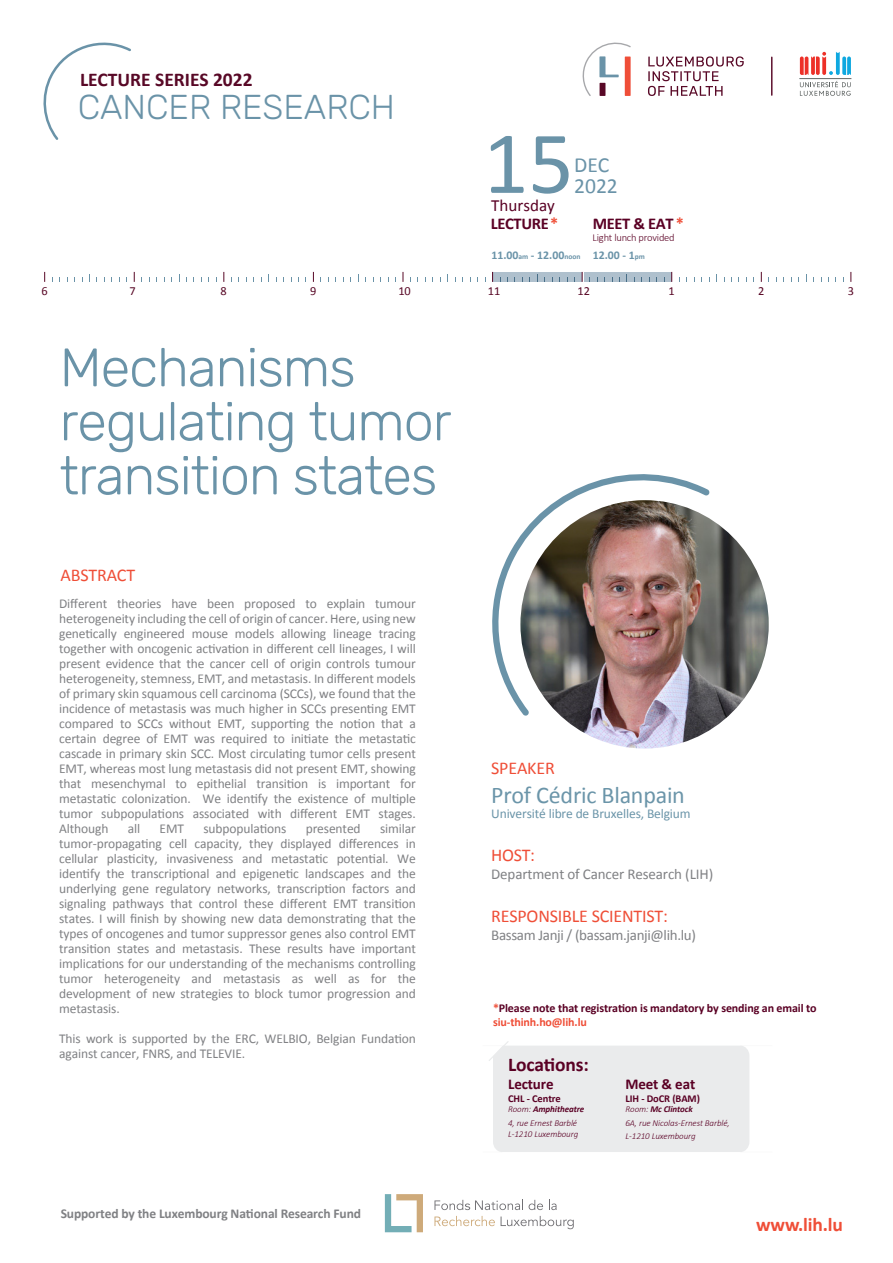
<style>
.page{position:relative;width:893px;height:1263px;background:#fff}
.page>*{position:absolute;margin:0;border:0;box-sizing:border-box;transform-origin:0 0}
.t1{font:89.4px "Calibri";color:#6a93a8}
.t2{font:300 54.15px/54px "Rubik";letter-spacing:-.02em;color:#6a93a8}
.t3{font:300 34.5px "Rubik";color:#6a93a8}
.t4{font:24px "Calibri";letter-spacing:-.01em;color:#6b95a9}
.t5{font:21.6px/21px "Calibri";color:#6a93a8}
.t6{font:700 19.5px "Calibri";color:#580826}
.t7{font:700 19.5px "Calibri";letter-spacing:-.01em;color:#ef4e37}
.t8{font:700 19.5px "Calibri";letter-spacing:-.01em;color:#5a0024}
.t9{font:18px "Calibri";letter-spacing:-.01em;color:#ef4e37}
.t10{font:17.1px "Calibri";color:#5a0024}
.t11{font:700 16.5px "Calibri";letter-spacing:-.02em;color:#5a0024}
.t12{font:15px "Calibri";letter-spacing:-.01em;color:#808184}
.t13{font:700 15px "Calibri";letter-spacing:-.01em;color:#5a0024}
.t14{font:13.5px/15px "Calibri";letter-spacing:-.01em;color:#808184;text-align:justify}
.t15{font:700 13.5px "Calibri";letter-spacing:-.01em;color:#808184}
.t16{font:13.5px "Calibri";letter-spacing:-.01em;color:#6b95a9}
.t17{font:12.3px "Calibri";color:#580826}
.t18{font:700 12px/13.5px "Calibri";letter-spacing:-.01em;color:#5a0024}
.t19{font:700 11.85px "Calibri";color:#6a93a8}
.t20{font:700 10.5px "Calibri";letter-spacing:-.01em;color:#5a0024}
.t21{font:300 10.5px "Calibri";letter-spacing:-.02em;color:#5a0024}
.t22{font:italic 300 9px/13.5px "Calibri";letter-spacing:-.01em;color:#5a0024}
.s1{color:#ef4e37}
.s2{font-size:7.5px}
.s3{font-weight:700}
</style>
<div class="page">
<svg style="left:434px;top:1200px;width:89px;height:10px"></svg>
<svg style="left:529px;top:1200px;width:14px;height:10px"></svg>
<svg style="left:549px;top:1200px;width:8px;height:10px"></svg>
<svg style="left:434px;top:1216px;width:61px;height:10px"></svg>
<svg style="left:501px;top:1216px;width:73px;height:13px"></svg>
<svg style="left:385px;top:1194px;width:38px;height:38px"></svg>
<svg style="left:492px;top:474px;width:218px;height:242px"></svg>
<hr style="left:799px;top:78px;width:52px;height:1px;background:#616665">
<svg style="left:800px;top:81px;width:51px;height:15px"></svg>
<svg style="left:800px;top:52px;width:51px;height:23px"></svg>
<svg style="left:648px;top:56px;width:96px;height:40px"></svg>
<svg style="left:582px;top:42px;width:49px;height:54px"></svg>
<hr style="left:771px;top:57px;width:1px;height:38px;background:#580826">
<svg style="left:43px;top:42px;width:88px;height:98px"></svg>
<div style="left:492px;top:272px;width:90px;height:10px;background:#afc0cd"></div>
<div style="left:584px;top:272px;width:87px;height:10px;background:#afc0cd"></div>
<img style="left:520px;top:500px;width:249px;height:248px;border-radius:124px">
<div style="left:489px;top:1041px;width:260px;height:111px;background:#eaebec"></div>
<h3 class="t6" style="left:80px;top:66px;width:174px">LECTURE SERIES 2022</h3>
<h3 class="t3" style="left:78px;top:87px;width:319px">CANCER RESEARCH</h3>
<h1 class="t1" style="left:483px;top:108px;width:92px">15</h1>
<h3 class="t5" style="left:574px;top:153px;width:45px">DEC<br>2022</h3>
<p class="t10" style="left:491px;top:195px;width:65px">Thursday</p>
<p class="t11" style="left:491px;top:211px;width:69px">LECTURE<span class="s1">*</span></p>
<p class="t19" style="left:491px;top:247px;width:91px">11.00<span class="s2">am</span> - 12.00<span class="s2">noon</span></p>
<p class="t11" style="left:593px;top:211px;width:93px">MEET &amp; EAT <span class="s1">*</span></p>
<p class="t21" style="left:593px;top:231px;width:84px">Light lunch provided</p>
<p class="t19" style="left:593px;top:247px;width:54px">12.00 - 1<span class="s2">pm</span></p>
<p class="t17" style="left:42px;top:283px;width:8px">6</p>
<p class="t17" style="left:129px;top:283px;width:8px">7</p>
<p class="t17" style="left:221px;top:283px;width:8px">8</p>
<p class="t17" style="left:310px;top:283px;width:8px">9</p>
<p class="t17" style="left:398px;top:283px;width:14px">10</p>
<p class="t17" style="left:488px;top:283px;width:14px">11</p>
<p class="t17" style="left:577px;top:283px;width:14px">12</p>
<p class="t17" style="left:669px;top:283px;width:8px">1</p>
<p class="t17" style="left:758px;top:283px;width:8px">2</p>
<p class="t17" style="left:848px;top:283px;width:8px">3</p>
<h2 class="t2" style="left:60px;top:342px;width:393px">Mechanisms regulating tumor transition states</h2>
<h3 class="t9" style="left:61px;top:564px;width:76px">ABSTRACT</h3>
<p class="t14" style="left:59px;top:595px;width:358px">Different theories have been proposed to explain tumour heterogeneity including the cell of origin of cancer. Here, using new genetically engineered mouse models allowing lineage tracing together with oncogenic activation in different cell lineages, I will present evidence that the cancer cell of origin controls tumour heterogeneity, stemness, EMT, and metastasis. In different models of primary skin squamous cell carcinoma (SCCs), we found that the incidence of metastasis was much higher in SCCs presenting EMT compared to SCCs without EMT, supporting the notion that a certain degree of EMT was required to initiate the metastatic cascade in primary skin SCC. Most circulating tumor cells present EMT, whereas most lung metastasis did not present EMT, showing that mesenchymal to epithelial transition is important for metastatic colonization. We identify the existence of multiple tumor subpopulations associated with different EMT stages.<br>Although</p>
<p class="t14" style="left:59px;top:820px;width:358px;text-indent:321px">similar tumor-propagating cell capacity, they displayed differences in cellular plasticity, invasiveness and metastatic potential. We identify the transcriptional and epigenetic landscapes and the underlying gene regulatory networks, transcription factors and signaling pathways that control these different EMT transition states. I will finish by showing new data demonstrating that the types of oncogenes and tumor suppressor genes also control EMT transition states and metastasis. These results have important implications for our understanding of the mechanisms controlling tumor heterogeneity and metastasis as well as for the development of new strategies to block tumor progression and metastasis.</p>
<p class="t14" style="left:59px;top:1030px;width:358px">This work is supported by the ERC, WELBIO, Belgian Fundation against cancer, FNRS, and TELEVIE.</p>
<p class="t14" style="left:128px;top:820px;width:14px">all</p>
<p class="t14" style="left:160px;top:820px;width:26px">EMT</p>
<p class="t14" style="left:203px;top:820px;width:84px">subpopulations</p>
<p class="t14" style="left:306px;top:820px;width:56px">presented</p>
<p class="t15" style="left:61px;top:1204px;width:302px">Supported by the Luxembourg National Research Fund</p>
<h3 class="t9" style="left:491px;top:757px;width:65px">SPEAKER</h3>
<h3 class="t4" style="left:491px;top:780px;width:195px">Prof Cédric Blanpain</h3>
<p class="t16" style="left:491px;top:805px;width:201px">Université libre de Bruxelles, Belgium</p>
<h3 class="t9" style="left:491px;top:844px;width:45px">HOST:</h3>
<p class="t12" style="left:491px;top:865px;width:224px">Department of Cancer Research (LIH)</p>
<h3 class="t9" style="left:491px;top:905px;width:178px">RESPONSIBLE SCIENTIST:</h3>
<p class="t12" style="left:491px;top:926px;width:206px">Bassam Janji / (bassam.janji@lih.lu)</p>
<p class="t18" style="left:493px;top:1001px;width:325px"><span class="s1">*</span>Please note that registration is mandatory by sending an email to <span class="s1">siu-thinh.ho@lih.lu</span></p>
<h3 class="t8" style="left:508px;top:1051px;width:82px">Locations:</h3>
<p class="t13" style="left:508px;top:1073px;width:47px">Lecture</p>
<p class="t20" style="left:508px;top:1090px;width:54px">CHL - Centre</p>
<p class="t22" style="left:508px;top:1102px;width:78px">Room: <span class="s3">Amphitheatre<br></span>4, rue Ernest Barblé</p>
<p class="t22" style="left:508px;top:1127px;width:72px">L-1210 Luxembourg</p>
<p class="t13" style="left:625px;top:1073px;width:71px">Meet &amp; eat</p>
<p class="t20" style="left:625px;top:1090px;width:76px">LIH - DoCR (BAM)</p>
<p class="t22" style="left:625px;top:1102px;width:106px">Room: <span class="s3">Mc Clintock<br></span>6A, rue Nicolas-Ernest Barblé,<br>L-1210 Luxembourg</p>
<h3 class="t7" style="left:756px;top:1210px;width:88px">www.lih.lu</h3>
</div>
